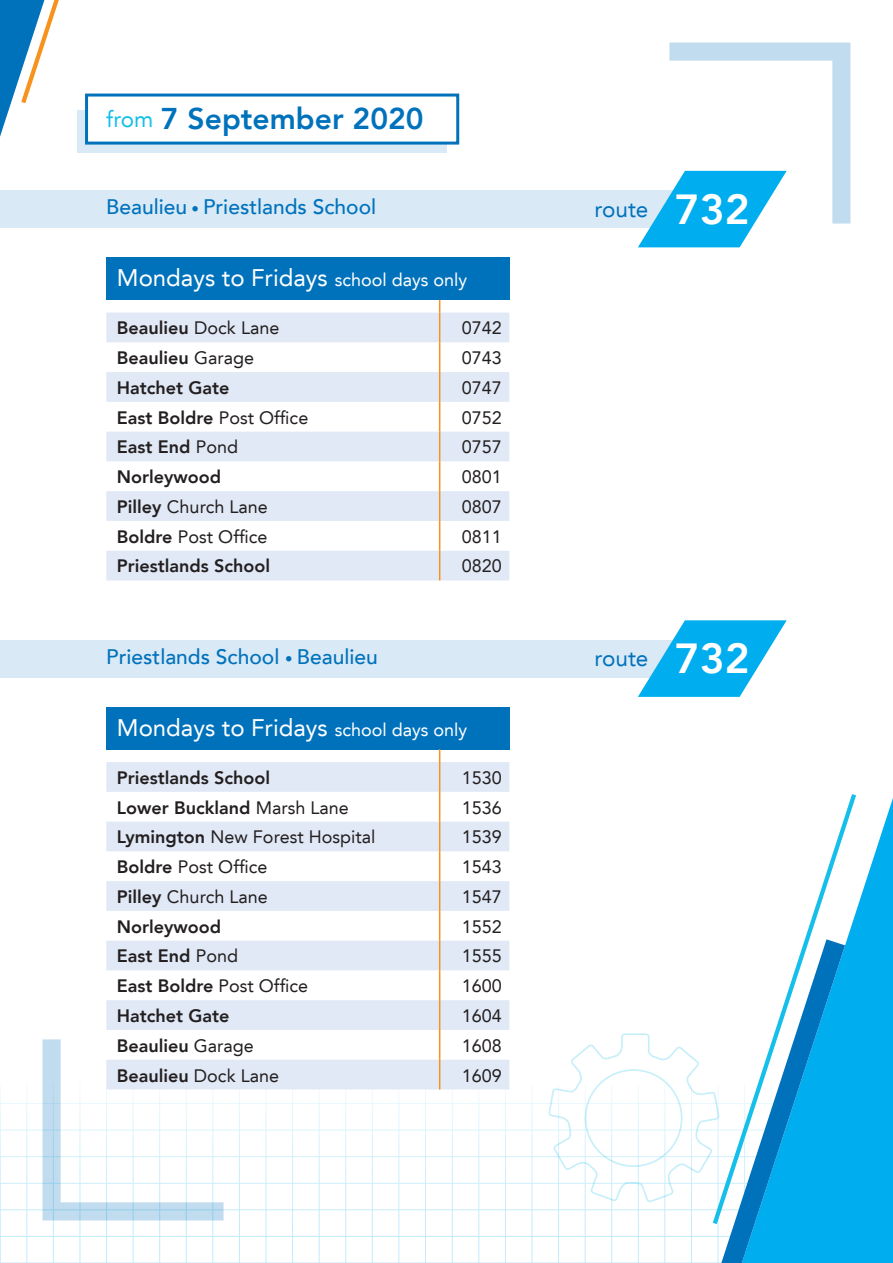
<style>
.page{position:relative;width:893px;height:1263px;background:#fff}
.page>*{position:absolute;margin:0;border:0;box-sizing:border-box;transform-origin:0 0}
.t1{font:800 30px "Avenir LT";color:#0072bc}
.t2{font:24px "Avenir LT";color:#fff}
.t3{font:22.5px "Avenir LT";color:#0072bc}
.t4{font:500 21px "Avenir LT";color:#0072bc}
.t5{font:800 18px "Avenir LT";color:#231f20}
.t6{font:18px "Avenir LT";color:#231f20}
.s1{font-weight:400;font-size:22.5px;color:#15bfe9}
.s2{font-size:15px}
.s3{font-size:18px}
.s4{font-weight:400}
.s5{font-weight:800}
.s6{font-weight:800;font-size:42px;color:#fff}
</style>
<div class="page">
<hr style="left:0;top:1103px;width:891px;height:1px;background:#00aeef">
<hr style="left:0;top:1130px;width:891px;height:1px;background:#00aeef">
<hr style="left:0;top:1156px;width:891px;height:1px;background:#00aeef">
<hr style="left:0;top:1183px;width:891px;height:1px;background:#00aeef">
<hr style="left:0;top:1209px;width:891px;height:1px;background:#00aeef">
<hr style="left:0;top:1236px;width:891px;height:1px;background:#00aeef">
<hr style="left:0;top:1262px;width:891px;height:1px;background:#00aeef">
<hr style="left:425px;top:1084px;width:1px;height:179px;background:#00aeef">
<hr style="left:399px;top:1084px;width:1px;height:179px;background:#00aeef">
<hr style="left:372px;top:1084px;width:1px;height:179px;background:#00aeef">
<hr style="left:345px;top:1084px;width:1px;height:179px;background:#00aeef">
<hr style="left:319px;top:1084px;width:1px;height:179px;background:#00aeef">
<hr style="left:292px;top:1084px;width:1px;height:179px;background:#00aeef">
<hr style="left:266px;top:1084px;width:1px;height:179px;background:#00aeef">
<hr style="left:239px;top:1084px;width:1px;height:179px;background:#00aeef">
<hr style="left:213px;top:1084px;width:1px;height:179px;background:#00aeef">
<hr style="left:186px;top:1084px;width:1px;height:179px;background:#00aeef">
<hr style="left:159px;top:1084px;width:1px;height:179px;background:#00aeef">
<hr style="left:133px;top:1084px;width:1px;height:179px;background:#00aeef">
<hr style="left:106px;top:1084px;width:1px;height:179px;background:#00aeef">
<hr style="left:80px;top:1084px;width:1px;height:179px;background:#00aeef">
<hr style="left:53px;top:1084px;width:1px;height:179px;background:#00aeef">
<hr style="left:27px;top:1084px;width:1px;height:179px;background:#00aeef">
<hr style="left:0;top:1084px;width:1px;height:179px;background:#00aeef">
<hr style="left:532px;top:1084px;width:1px;height:179px;background:#00aeef">
<hr style="left:505px;top:1084px;width:1px;height:179px;background:#00aeef">
<hr style="left:479px;top:1084px;width:1px;height:179px;background:#00aeef">
<hr style="left:452px;top:1084px;width:1px;height:179px;background:#00aeef">
<div style="left:0;top:190px;width:740px;height:38px;background:#d9e9f5"></div>
<div style="left:0;top:640px;width:740px;height:37px;background:#d9e9f5"></div>
<svg style="left:845px;top:798px;width:48px;height:465px;background:#1eb7f0"></svg>
<svg style="left:805px;top:794px;width:51px;height:430px"></svg>
<div style="left:106px;top:257px;width:403px;height:43px;background:#0072bc"></div>
<svg style="left:106px;top:313px;width:403px;height:267px;fill:#e1e9f6"></svg>
<svg style="left:439px;top:300px;width:1px;height:42px"></svg>
<hr style="left:439px;top:342px;width:1px;height:30px;background:#f7931d">
<hr style="left:439px;top:372px;width:1px;height:30px;background:#f7931d">
<hr style="left:439px;top:402px;width:1px;height:30px;background:#f7931d">
<svg style="left:439px;top:432px;width:1px;height:29px"></svg>
<hr style="left:439px;top:461px;width:1px;height:30px;background:#f7931d">
<hr style="left:439px;top:491px;width:1px;height:30px;background:#f7931d">
<hr style="left:439px;top:521px;width:1px;height:30px;background:#f7931d">
<svg style="left:439px;top:551px;width:1px;height:29px"></svg>
<div style="left:106px;top:707px;width:403px;height:42px;background:#0072bc"></div>
<svg style="left:106px;top:762px;width:403px;height:327px;fill:#e1e9f6"></svg>
<svg style="left:439px;top:749px;width:1px;height:13px"></svg>
<hr style="left:439px;top:762px;width:1px;height:30px;background:#f7931d">
<svg style="left:439px;top:792px;width:1px;height:29px"></svg>
<hr style="left:439px;top:821px;width:1px;height:30px;background:#f7931d">
<hr style="left:439px;top:851px;width:1px;height:30px;background:#f7931d">
<hr style="left:439px;top:881px;width:1px;height:30px;background:#f7931d">
<hr style="left:439px;top:911px;width:1px;height:30px;background:#f7931d">
<svg style="left:439px;top:941px;width:1px;height:29px"></svg>
<hr style="left:439px;top:970px;width:1px;height:30px;background:#f7931d">
<hr style="left:439px;top:1000px;width:1px;height:30px;background:#f7931d">
<hr style="left:439px;top:1030px;width:1px;height:30px;background:#f7931d">
<svg style="left:439px;top:1060px;width:1px;height:29px"></svg>
<svg style="left:0;top:0;width:59px;height:137px"></svg>
<svg style="left:43px;top:1039px;width:181px;height:181px"></svg>
<svg style="left:548px;top:939px;width:297px;height:324px"></svg>
<div style="left:77px;top:111px;width:369px;height:42px;background:#d9e9f5"></div>
<div style="left:85px;top:94px;width:374px;height:51px;background:#fff;border:3px solid #0072bc"></div>
<svg style="left:638px;top:43px;width:212px;height:204px"></svg>
<svg style="left:638px;top:620px;width:149px;height:77px"></svg>
<h1 class="t1" style="left:106px;top:101px;width:319px"><span class="s1">from</span> 7 September 2020</h1>
<p class="t4" style="left:106px;top:195px;width:271px">Beaulieu <span class="s2">•</span> Priestlands School</p>
<h2 class="t2" style="left:117px;top:264px;width:352px">Mondays to Fridays <span class="s3">school days only</span></h2>
<p class="t5" style="left:117px;top:317px;width:164px">Beaulieu <span class="s4">Dock Lane</span></p>
<p class="t6" style="left:462px;top:318px;width:42px">0742</p>
<p class="t5" style="left:117px;top:347px;width:139px">Beaulieu <span class="s4">Garage</span></p>
<p class="t6" style="left:462px;top:347px;width:42px">0743</p>
<p class="t5" style="left:117px;top:377px;width:114px">Hatchet Gate</p>
<p class="t6" style="left:462px;top:377px;width:42px">0747</p>
<p class="t5" style="left:117px;top:407px;width:193px">East Boldre <span class="s4">Post Office</span></p>
<p class="t6" style="left:462px;top:407px;width:42px">0752</p>
<p class="t5" style="left:117px;top:436px;width:123px">East End <span class="s4">Pond</span></p>
<p class="t6" style="left:462px;top:437px;width:42px">0757</p>
<p class="t5" style="left:117px;top:466px;width:106px">Norleywood</p>
<p class="t6" style="left:462px;top:466px;width:42px">0801</p>
<p class="t6" style="left:117px;top:496px;width:152px"><span class="s5">Pilley</span> Church Lane</p>
<p class="t6" style="left:462px;top:496px;width:42px">0807</p>
<p class="t6" style="left:117px;top:526px;width:152px"><span class="s5">Boldre</span> Post Office</p>
<p class="t6" style="left:462px;top:526px;width:42px">0811</p>
<p class="t5" style="left:117px;top:555px;width:155px">Priestlands School</p>
<p class="t6" style="left:462px;top:556px;width:42px">0820</p>
<p class="t4" style="left:106px;top:644px;width:273px">Priestlands School <span class="s2">•</span> Beaulieu</p>
<h2 class="t2" style="left:117px;top:713px;width:352px">Mondays to Fridays <span class="s3">school days only</span></h2>
<p class="t5" style="left:117px;top:767px;width:155px">Priestlands School</p>
<p class="t6" style="left:462px;top:767px;width:42px">1530</p>
<p class="t5" style="left:117px;top:797px;width:234px">Lower Buckland <span class="s4">Marsh Lane</span></p>
<p class="t6" style="left:462px;top:797px;width:42px">1536</p>
<p class="t6" style="left:117px;top:826px;width:260px"><span class="s5">Lymington</span> New Forest Hospital</p>
<p class="t6" style="left:462px;top:826px;width:42px">1539</p>
<p class="t6" style="left:117px;top:856px;width:152px"><span class="s5">Boldre</span> Post Office</p>
<p class="t6" style="left:462px;top:856px;width:42px">1543</p>
<p class="t6" style="left:117px;top:886px;width:152px"><span class="s5">Pilley</span> Church Lane</p>
<p class="t6" style="left:462px;top:886px;width:42px">1547</p>
<p class="t5" style="left:117px;top:916px;width:106px">Norleywood</p>
<p class="t6" style="left:462px;top:916px;width:42px">1552</p>
<p class="t5" style="left:117px;top:945px;width:123px">East End <span class="s4">Pond</span></p>
<p class="t6" style="left:462px;top:946px;width:42px">1555</p>
<p class="t5" style="left:117px;top:975px;width:193px">East Boldre <span class="s4">Post Office</span></p>
<p class="t6" style="left:462px;top:975px;width:42px">1600</p>
<p class="t5" style="left:117px;top:1005px;width:114px">Hatchet Gate</p>
<p class="t6" style="left:462px;top:1005px;width:42px">1604</p>
<p class="t5" style="left:117px;top:1035px;width:139px">Beaulieu <span class="s4">Garage</span></p>
<p class="t6" style="left:462px;top:1035px;width:42px">1608</p>
<p class="t5" style="left:117px;top:1064px;width:164px">Beaulieu <span class="s4">Dock Lane</span></p>
<p class="t6" style="left:462px;top:1065px;width:42px">1609</p>
<p class="t3" style="left:595px;top:196px;width:156px">route <span class="s6">732</span></p>
<p class="t3" style="left:595px;top:645px;width:156px">route <span class="s6">732</span></p>
</div>
